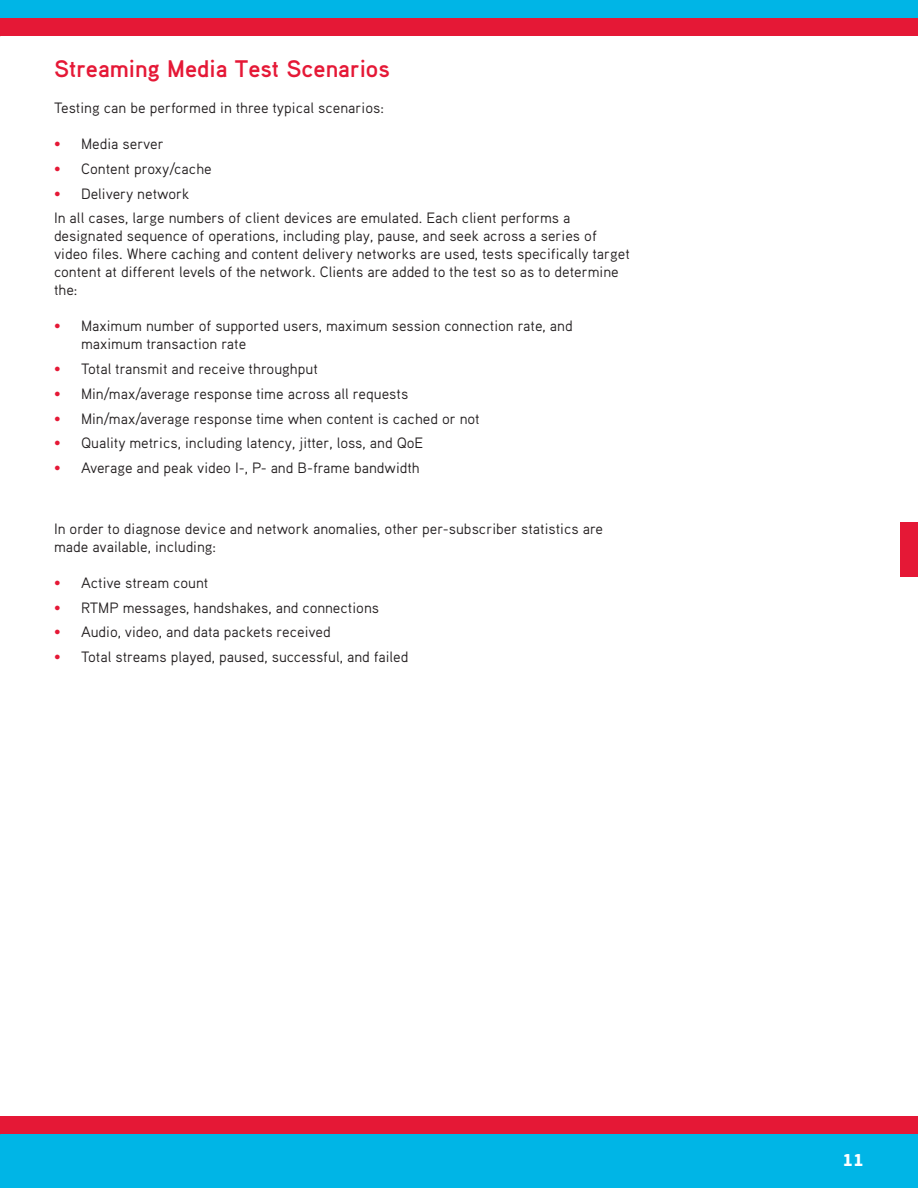
<style>
.page{position:relative;width:918px;height:1188px;background:#fff}
.page>*{position:absolute;margin:0;border:0;box-sizing:border-box;transform-origin:0 0}
.Header_-_2{font:700 24px "Aaux Pro OT";color:#e51836}
.t1{font:700 18px "PF Square Sans Pro";color:#fff}
.Body{font:15px/18px "Aaux Pro OT";color:#231f20}
.s1{color:#e51836}
</style>
<div class="page">
<div style="left:0;top:1134px;width:918px;height:54px;background:#00b5e6"></div>
<div style="left:0;top:1116px;width:918px;height:18px;background:#e51836"></div>
<div style="left:900px;top:522px;width:18px;height:54px;background:#e51836"></div>
<div style="left:901px;top:523px;width:17px;height:54px;background:#e51836"></div>
<div style="left:0;top:18px;width:918px;height:18px;background:#e51836"></div>
<div style="left:0;top:0;width:918px;height:18px;background:#00b5e6"></div>
<p class="Header_-_2" style="left:54px;top:53px;width:337px">Streaming Media Test Scenarios</p>
<p class="Body" style="left:54px;top:98px;width:331px">Testing can be performed in three typical scenarios:</p>
<p class="Body" style="left:54px;top:134px;width:111px"><span class="s1">•</span> Media server</p>
<p class="Body" style="left:54px;top:159px;width:159px"><span class="s1">•</span> Content proxy/cache</p>
<p class="Body" style="left:54px;top:184px;width:137px"><span class="s1">•</span> Delivery network</p>
<p class="Body" style="left:54px;top:209px;width:577px">In all cases, large numbers of client devices are emulated. Each client performs a designated sequence of operations, including play, pause, and seek across a series of video files. Where caching and content delivery networks are used, tests specifically target content at different levels of the network. Clients are added to the test so as to determine the:</p>
<p class="Body" style="left:81px;top:317px;width:493px;text-indent:-27px"><span class="s1">•</span> Maximum number of supported users, maximum session connection rate, and maximum transaction rate</p>
<p class="Body" style="left:54px;top:359px;width:265px"><span class="s1">•</span> Total transmit and receive throughput</p>
<p class="Body" style="left:54px;top:384px;width:356px"><span class="s1">•</span> Min/max/average response time across all requests</p>
<p class="Body" style="left:54px;top:409px;width:427px"><span class="s1">•</span> Min/max/average response time when content is cached or not</p>
<p class="Body" style="left:54px;top:434px;width:371px"><span class="s1">•</span> Quality metrics, including latency, jitter, loss, and QoE</p>
<p class="Body" style="left:54px;top:458px;width:367px"><span class="s1">•</span> Average and peak video I-, P- and B-frame bandwidth</p>
<p class="Body" style="left:54px;top:519px;width:551px">In order to diagnose device and network anomalies, other per-subscriber statistics are made available, including:</p>
<p class="Body" style="left:54px;top:573px;width:156px"><span class="s1">•</span> Active stream count</p>
<p class="Body" style="left:54px;top:598px;width:327px"><span class="s1">•</span> RTMP messages, handshakes, and connections</p>
<p class="Body" style="left:54px;top:623px;width:278px"><span class="s1">•</span> Audio, video, and data packets received</p>
<p class="Body" style="left:54px;top:647px;width:356px"><span class="s1">•</span> Total streams played, paused, successful, and failed</p>
<p class="t1" style="left:843px;top:1149px;width:23px">11</p>
</div>
